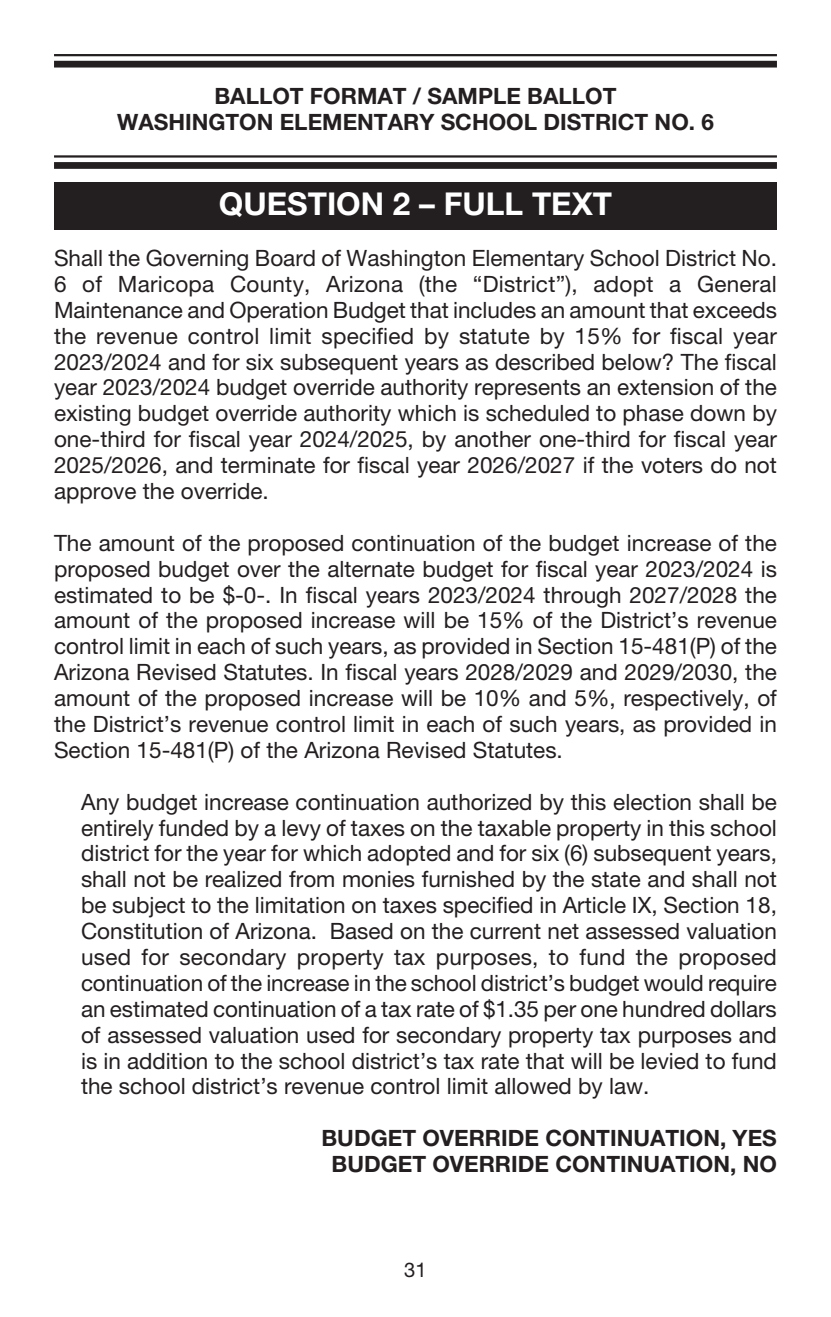
<style>
.page{position:relative;width:831px;height:1317px;background:#fff}
.page>*{position:absolute;margin:0;border:0;box-sizing:border-box;transform-origin:0 0}
.t1{font:700 31.5px "Helvetica Neue LT Std";color:#fff}
.t2{font:22.5px/25.9px "Helvetica Neue LT Std";color:#231f20;text-align:justify}
.t3{font:700 22.5px/25.9px "Helvetica Neue LT Std";color:#231f20;text-align:center}
.t4{font:20.25px "Helvetica Neue LT Std";color:#231f20}
</style>
<div class="page">
<hr style="left:54px;top:54px;width:722px;height:2px;background:#231f20">
<div style="left:54px;top:61px;width:722px;height:7px;background:#231f20"></div>
<hr style="left:54px;top:155px;width:722px;height:3px;background:#231f20">
<div style="left:54px;top:162px;width:722px;height:7px;background:#231f20"></div>
<div style="left:54px;top:182px;width:722px;height:48px;background:#231f20"></div>
<p class="t3" style="left:117px;top:85px;width:598px">BALLOT FORMAT / SAMPLE BALLOT<br>WASHINGTON ELEMENTARY SCHOOL DISTRICT NO. 6</p>
<h1 class="t1" style="left:219px;top:192px;width:394px">QUESTION 2 – FULL TEXT</h1>
<p class="t2" style="left:54px;top:247px;width:724px">Shall the Governing Board of Washington Elementary School District No.<br>6 of Maricopa County, Arizona (the “District”), adopt a General Maintenance and Operation Budget that includes an amount that exceeds the revenue control limit specified by statute by 15% for fiscal year 2023/2024 and for six subsequent years as described below? The fiscal year 2023/2024 budget override authority represents an extension of the existing budget override authority which is scheduled to phase down by one-third for fiscal year 2024/2025, by another one-third for fiscal year 2025/2026, and terminate for fiscal year 2026/2027 if the voters do not approve the override.</p>
<p class="t2" style="left:54px;top:532px;width:724px">The amount of the proposed continuation of the budget increase of the proposed budget over the alternate budget for fiscal year 2023/2024 is estimated to be $-0-. In fiscal years 2023/2024 through 2027/2028 the amount of the proposed increase will be 15% of the District’s revenue control limit in each of such years, as provided in Section 15-481(P) of the Arizona Revised Statutes. In fiscal years 2028/2029 and 2029/2030, the amount of the proposed increase will be 10% and 5%, respectively, of the District’s revenue control limit in each of such years, as provided in Section 15-481(P) of the Arizona Revised Statutes.</p>
<p class="t2" style="left:81px;top:790px;width:697px">Any budget increase continuation authorized by this election shall be entirely funded by a levy of taxes on the taxable property in this school district for the year for which adopted and for six (6) subsequent years, shall not be realized from monies furnished by the state and shall not be subject to the limitation on taxes specified in Article IX, Section 18, Constitution of Arizona. Based on the current net assessed valuation used for secondary property tax purposes, to fund the proposed continuation of the increase in the school district’s budget would require an estimated continuation of a tax rate of $1.35 per one hundred dollars of assessed valuation used for secondary property tax purposes and is in addition to the school district’s tax rate that will be levied to fund the school district’s revenue control limit allowed by law.</p>
<p class="t3" style="left:321px;top:1127px;width:456px">BUDGET OVERRIDE CONTINUATION, YES<br>BUDGET OVERRIDE CONTINUATION, NO</p>
<p class="t4" style="left:404px;top:1262px;width:24px">31</p>
</div>
